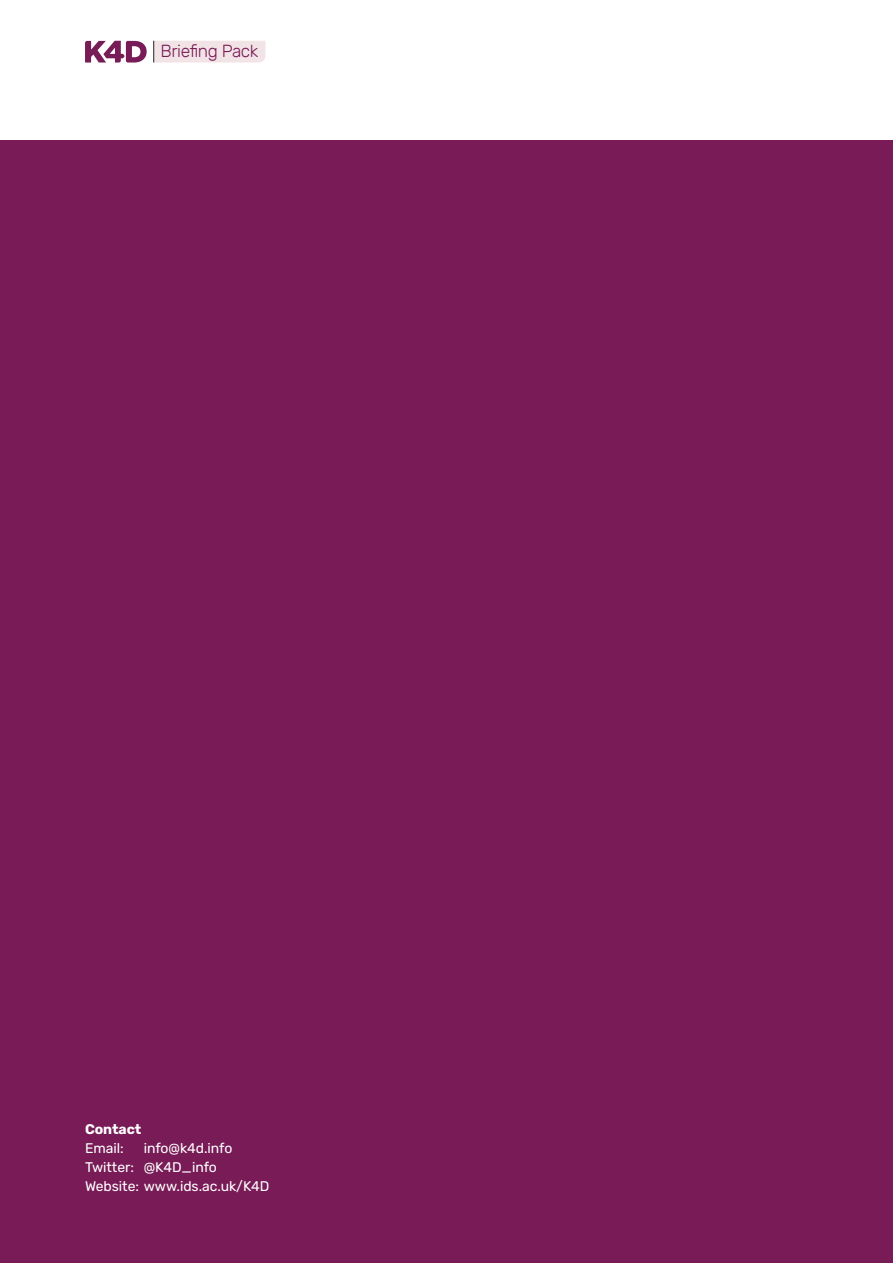
<style>
.page{position:relative;width:893px;height:1263px;background:#fff}
.page>*{position:absolute;margin:0;border:0;box-sizing:border-box;transform-origin:0 0}
.t1{font:300 17.4px "Rubik";letter-spacing:-.025em;color:#781b57}
.t2{font:13.95px/18.8px "Rubik";letter-spacing:-.005em;color:#fff}
.t3{font:700 13.95px "Rubik";letter-spacing:-.005em;color:#fff}
</style>
<div class="page">
<svg style="left:85px;top:41px;width:62px;height:22px"></svg>
<div style="left:153px;top:41px;width:112px;height:22px;background:#f2e4e6"></div>
<div style="left:0;top:140px;width:893px;height:1123px;background:#781b57"></div>
<p class="t1" style="left:161px;top:41px;width:99px">Briefing Pack</p>
<p class="t3" style="left:85px;top:1121px;width:58px">Contact</p>
<p class="t2" style="left:85px;top:1139px;width:40px">Email:</p>
<p class="t2" style="left:85px;top:1139px;width:186px;text-indent:59px">info@k4d.info<br>Twitter: @K4D_info<br>Website: www.ids.ac.uk/K4D</p>
</div>
